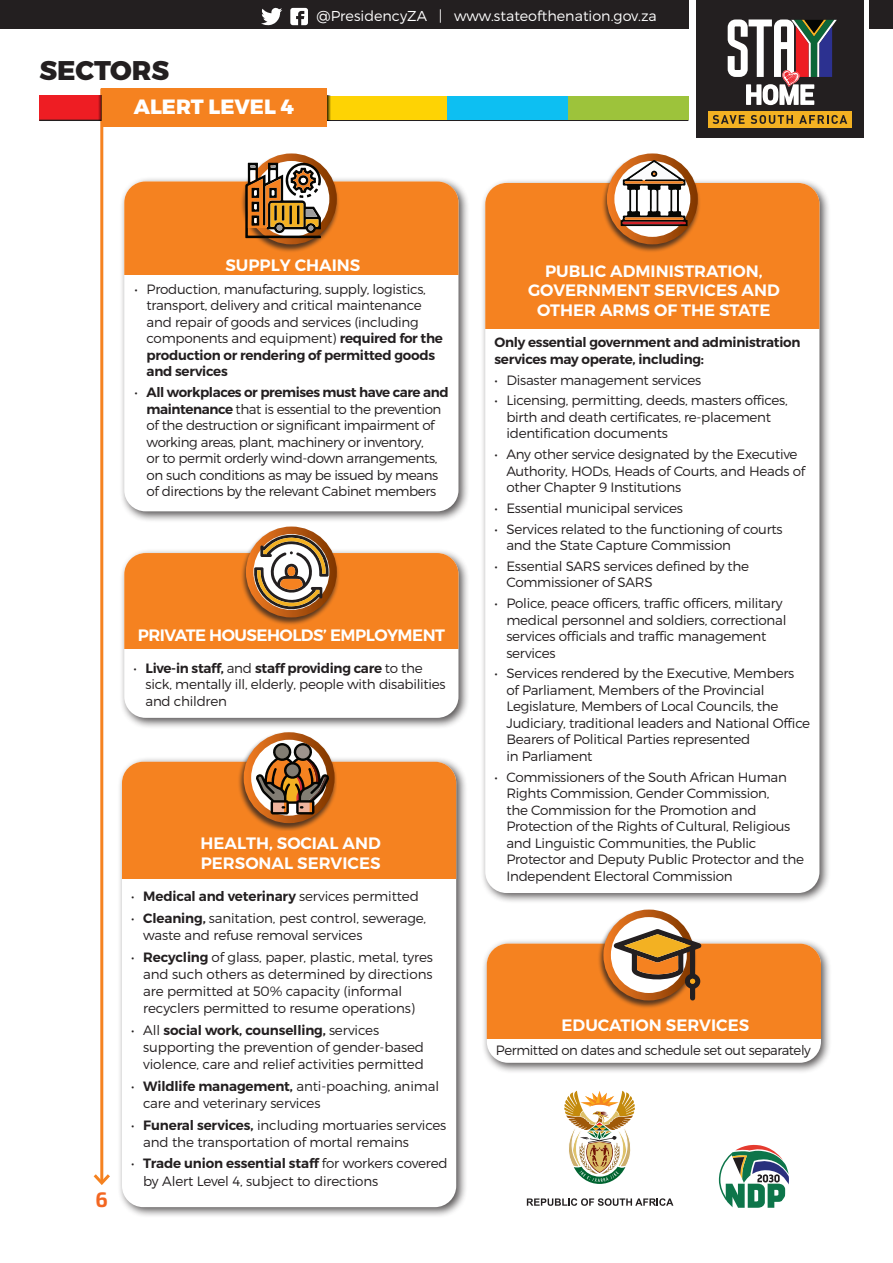
<style>
.page{position:relative;width:893px;height:1263px;background:#fff}
.page>*{position:absolute;margin:0;border:0;box-sizing:border-box;transform-origin:0 0}
.t1{font:27px "Trueno Ex Bd";color:#231f20}
.t2{font:700 21px "Exo 2";color:#f36621}
.t3{font:20.7px "Trueno Ex Bd";color:#fff}
.t4{font:16.5px/19.8px "Trueno S Bd";color:#fff;text-align:center}
.t5{font:16.5px "Trueno S Bd";letter-spacing:-.03em;color:#fff}
.t6{font:14.4px "Trueno Lt";color:#fff}
.t7{font:13.5px/16.5px "Trueno Lt";letter-spacing:-.02em;color:#231f20}
.t8{font:13.5px/16.5px "Trueno S Bd";letter-spacing:-.02em;color:#231f20}
.s1{font-family:"Trueno S Bd"}
.s2{font-family:"Trueno Lt"}
</style>
<div class="page">
<hr style="left:100px;top:89px;width:3px;height:1094px;background:#f58220">
<svg style="left:93px;top:1171px;width:17px;height:14px"></svg>
<div style="left:0;top:0;width:688px;height:29px;background:#231f20"></div>
<div style="left:870px;top:0;width:23px;height:29px;background:#231f20"></div>
<div style="left:697px;top:0;width:167px;height:138px;background:#231f20"></div>
<svg style="left:728px;top:19px;width:109px;height:86px"></svg>
<div style="left:708px;top:111px;width:144px;height:16px;background:#f3b122"></div>
<svg style="left:713px;top:115px;width:32px;height:9px"></svg>
<svg style="left:751px;top:115px;width:42px;height:9px"></svg>
<svg style="left:799px;top:115px;width:48px;height:9px"></svg>
<svg style="left:261px;top:8px;width:21px;height:17px"></svg>
<svg style="left:290px;top:8px;width:18px;height:17px"></svg>
<div style="left:39px;top:96px;width:168px;height:25px;background:#ee1d23"></div>
<hr style="left:39px;top:120px;width:649px;height:1px;background:#231f20">
<div style="left:102px;top:89px;width:225px;height:38px;background:#f58220"></div>
<div style="left:327px;top:96px;width:121px;height:23px;background:#fed304"></div>
<div style="left:448px;top:96px;width:120px;height:23px;background:#0dbff2"></div>
<div style="left:568px;top:96px;width:120px;height:23px;background:#9dc33b"></div>
<hr style="left:327px;top:96px;width:3px;height:25px;background:#231f20">
<svg style="left:98px;top:96px;width:4px;height:25px"></svg>
<div style="left:119px;top:176px;width:350px;height:346px;background:#231f20;opacity:.75"></div>
<div style="left:124px;top:181px;width:334px;height:330px;background:#fff;border-radius:21px"></div>
<div style="left:124px;top:181px;width:334px;height:94px;background:#f58220"></div>
<div style="left:240px;top:153px;width:100px;height:100px;background:#231f20;opacity:.75"></div>
<svg style="left:250px;top:157px;width:83px;height:84px"></svg>
<div style="left:246px;top:153px;width:91px;height:91px;border:8px solid #fff;border-radius:50%"></div>
<div style="left:119px;top:548px;width:350px;height:181px;background:#231f20;opacity:.75"></div>
<div style="left:124px;top:553px;width:334px;height:165px;background:#fff;border-radius:21px"></div>
<div style="left:124px;top:553px;width:334px;height:96px;background:#f58220"></div>
<div style="left:240px;top:526px;width:100px;height:100px;background:#231f20;opacity:.75"></div>
<div style="left:246px;top:526px;width:91px;height:91px;border:8px solid #fff;border-radius:50%"></div>
<svg style="left:245px;top:161px;width:76px;height:77px"></svg>
<div style="left:480px;top:178px;width:350px;height:726px;background:#231f20;opacity:.75"></div>
<div style="left:485px;top:183px;width:334px;height:710px;background:#fff;border-radius:21px"></div>
<div style="left:485px;top:183px;width:334px;height:146px;background:#f58220"></div>
<div style="left:601px;top:153px;width:100px;height:100px;background:#231f20;opacity:.75"></div>
<svg style="left:611px;top:157px;width:83px;height:84px"></svg>
<div style="left:607px;top:153px;width:91px;height:91px;border:8px solid #fff;border-radius:50%"></div>
<svg style="left:621px;top:160px;width:67px;height:66px"></svg>
<div style="left:481px;top:938px;width:351px;height:136px;background:#231f20;opacity:.75"></div>
<div style="left:487px;top:944px;width:334px;height:119px;background:#fff;border-radius:21px"></div>
<div style="left:597px;top:909px;width:100px;height:100px;background:#231f20;opacity:.75"></div>
<svg style="left:607px;top:913px;width:84px;height:84px"></svg>
<div style="left:603px;top:909px;width:91px;height:91px;border:8px solid #fff;border-radius:50%"></div>
<svg style="left:487px;top:929px;width:334px;height:109px;background:#e88e40"></svg>
<div style="left:117px;top:756px;width:350px;height:462px;background:#231f20;opacity:.75"></div>
<div style="left:122px;top:762px;width:334px;height:445px;background:#fff;border-radius:21px"></div>
<div style="left:122px;top:762px;width:334px;height:117px;background:#f58220"></div>
<div style="left:237px;top:731px;width:100px;height:100px;background:#231f20;opacity:.75"></div>
<svg style="left:247px;top:736px;width:84px;height:83px"></svg>
<div style="left:244px;top:732px;width:91px;height:91px;border:8px solid #fff;border-radius:50%"></div>
<svg style="left:256px;top:743px;width:73px;height:71px"></svg>
<svg style="left:254px;top:533px;width:75px;height:76px;background:#b39575"></svg>
<svg style="left:719px;top:1145px;width:70px;height:63px"></svg>
<svg style="left:527px;top:1198px;width:146px;height:8px"></svg>
<img style="left:564px;top:1091px;width:71px;height:93px">
<h1 class="t1" style="left:39px;top:54px;width:131px">SECTORS</h1>
<h3 class="t3" style="left:134px;top:94px;width:161px">ALERT LEVEL 4</h3>
<p class="t6" style="left:317px;top:7px;width:342px">@PresidencyZA | www.stateofthenation.gov.za</p>
<p class="t4" style="left:225px;top:255px;width:137px">SUPPLY CHAINS</p>
<p class="t7" style="left:147px;top:281px;width:298px;text-indent:-12px">• Production, manufacturing, supply, logistics, transport, delivery and critical maintenance and repair of goods and services (including components and equipment) <span class="s1">required for the</span></p>
<p class="t8" style="left:147px;top:347px;width:290px">production or rendering of permitted goods and services</p>
<p class="t8" style="left:135px;top:384px;width:315px"><span class="s2">•</span> All workplaces or premises must have care and</p>
<p class="t7" style="left:147px;top:400px;width:296px"><span class="s1">maintenance</span> that is essential to the prevention of the destruction or significant impairment of working areas, plant, machinery or inventory,<br>or to permit orderly wind-down arrangements, on such conditions as may be issued by means of directions by the relevant Cabinet members</p>
<p class="t5" style="left:138px;top:625px;width:309px">PRIVATE HOUSEHOLDS’ EMPLOYMENT</p>
<p class="t8" style="left:133px;top:660px;width:291px"><span class="s2">•</span> Live-in staff, <span class="s2">and</span> staff providing care <span class="s2">to the</span></p>
<p class="t7" style="left:145px;top:676px;width:302px">sick, mentally ill, elderly, people with disabilities and children</p>
<h2 class="t2" style="left:96px;top:1187px;width:14px">6</h2>
<p class="t4" style="left:200px;top:834px;width:182px;text-align:left">HEALTH, SOCIAL AND<br>PERSONAL SERVICES</p>
<p class="t8" style="left:131px;top:888px;width:289px"><span class="s2">•</span> Medical and veterinary <span class="s2">services permitted</span></p>
<p class="t7" style="left:143px;top:909px;width:285px;line-height:17.2px;text-indent:-12px">• <span class="s1">Cleaning,</span> sanitation, pest control, sewerage, waste and refuse removal services</p>
<p class="t7" style="left:143px;top:948px;width:291px;line-height:17.2px;text-indent:-12px">• <span class="s1">Recycling</span> of glass, paper, plastic, metal, tyres and such others as determined by directions are permitted at 50% capacity (informal recyclers permitted to resume operations)</p>
<p class="t8" style="left:131px;top:1022px;width:249px"><span class="s2">• All</span> social work, counselling, <span class="s2">services</span></p>
<p class="t7" style="left:143px;top:1038px;width:282px;line-height:17.2px">supporting the prevention of gender-based violence, care and relief activities permitted</p>
<p class="t7" style="left:143px;top:1077px;width:297px;line-height:17.2px;text-indent:-12px">• <span class="s1">Wildlife management,</span> anti-poaching, animal care and veterinary services</p>
<p class="t7" style="left:143px;top:1116px;width:305px;line-height:17.2px;text-indent:-12px">• <span class="s1">Funeral services,</span> including mortuaries services and the transportation of mortal remains</p>
<p class="t8" style="left:131px;top:1155px;width:318px"><span class="s2">•</span> Trade union essential staff <span class="s2">for workers covered</span></p>
<p class="t7" style="left:143px;top:1172px;width:237px">by Alert Level 4, subject to directions</p>
<p class="t4" style="left:528px;top:261px;width:253px">PUBLIC ADMINISTRATION,<br>GOVERNMENT SERVICES AND<br>OTHER ARMS OF THE STATE</p>
<p class="t8" style="left:494px;top:334px;width:307px">Only essential government and administration services may operate, including:</p>
<p class="t7" style="left:494px;top:371px;width:208px">• Disaster management services</p>
<p class="t7" style="left:506px;top:392px;width:283px;text-indent:-12px">• Licensing, permitting, deeds, masters offices, birth and death certificates, re-placement identification documents</p>
<p class="t7" style="left:506px;top:446px;width:300px;text-indent:-12px">• Any other service designated by the Executive<br>Authority, HODs, Heads of Courts, and Heads of other Chapter 9 Institutions</p>
<p class="t7" style="left:494px;top:500px;width:190px">• Essential municipal services</p>
<p class="t7" style="left:506px;top:520px;width:278px;text-indent:-12px">• Services related to the functioning of courts and the State Capture Commission</p>
<p class="t7" style="left:506px;top:558px;width:244px;text-indent:-12px">• Essential SARS services defined by the<br>Commissioner of SARS</p>
<p class="t7" style="left:506px;top:595px;width:281px;text-indent:-12px">• Police, peace officers, traffic officers, military medical personnel and soldiers, correctional services officials and traffic management services</p>
<p class="t7" style="left:506px;top:665px;width:305px;text-indent:-12px">• Services rendered by the Executive, Members<br>of Parliament, Members of the Provincial Legislature, Members of Local Councils, the Judiciary, traditional leaders and National Office Bearers of Political Parties represented<br>in Parliament</p>
<p class="t7" style="left:506px;top:768px;width:299px;text-indent:-12px">• Commissioners of the South African Human Rights Commission, Gender Commission,<br>the Commission for the Promotion and Protection of the Rights of Cultural, Religious and Linguistic Communities, the Public Protector and Deputy Public Protector and the Independent Electoral Commission</p>
<p class="t4" style="left:562px;top:1016px;width:189px">EDUCATION SERVICES</p>
<p class="t7" style="left:496px;top:1041px;width:316px">Permitted on dates and schedule set out separately</p>
</div>
